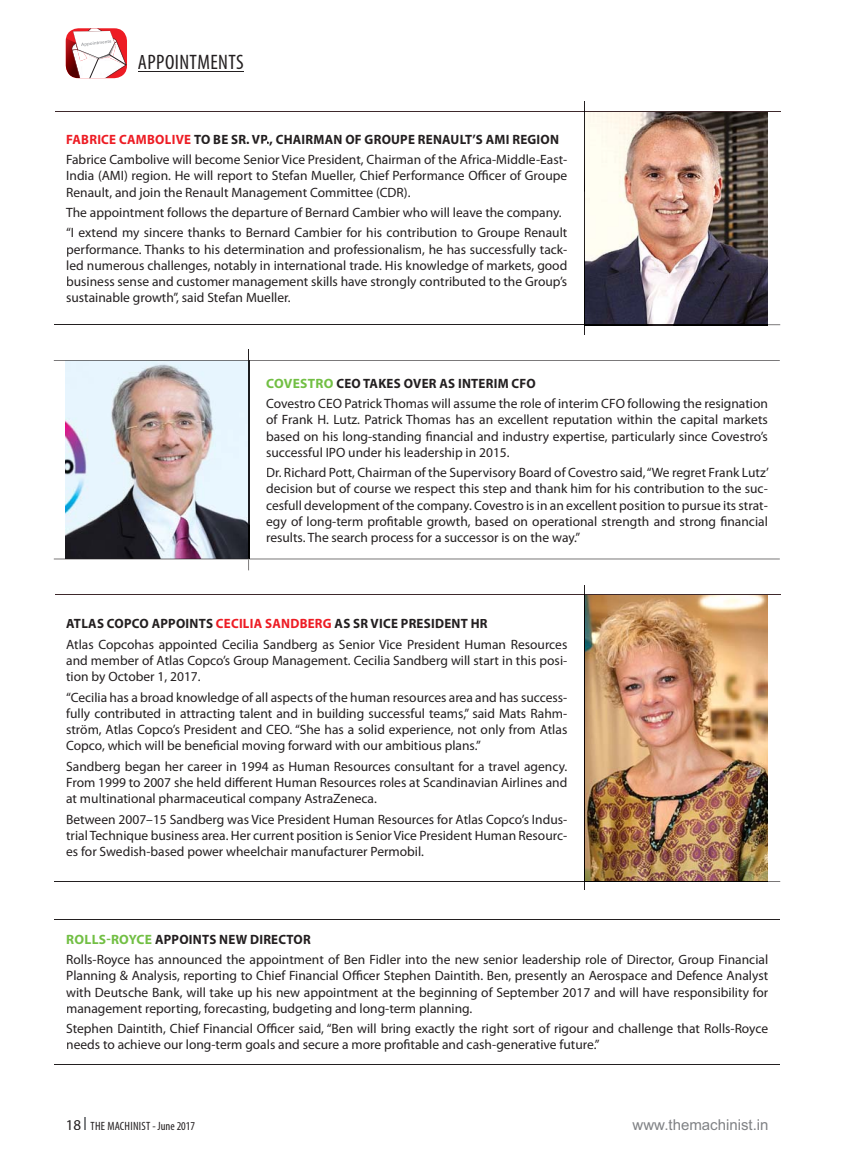
<style>
.page{position:relative;width:843px;height:1162px;background:#fff}
.page>*{position:absolute;margin:0;border:0;box-sizing:border-box;transform-origin:0 0}
.t1{font:condensed 21px "Myriad Pro";letter-spacing:.02em;color:#231f20}
.t2{font:15px "Arial";color:#808285}
.t3{font:13.5px/16.2px "Myriad Pro";color:#231f20}
.t4{font:condensed 12px "Myriad Pro";letter-spacing:.015em;color:#231f20}
.s1{font-weight:700;color:#ed1c24}
.s2{font-weight:700}
.s3{font-weight:700;color:#72bf44}
.s4{font-stretch:normal;font-size:15px}
</style>
<div class="page">
<hr style="left:138px;top:71px;width:105px;height:1px;background:#231f20">
<img style="left:76px;top:28px;width:47px;height:3px">
<svg style="left:66px;top:31px;width:61px;height:47px"></svg>
<svg style="left:84px;top:1117px;width:2px;height:12px"></svg>
<img style="left:66px;top:361px;width:182px;height:197px">
<hr style="left:249px;top:559px;width:530px;height:1px;background:#231f20">
<hr style="left:54px;top:559px;width:194px;height:1px;background:#231f20">
<hr style="left:249px;top:360px;width:530px;height:1px;background:#231f20">
<hr style="left:54px;top:360px;width:194px;height:1px;background:#231f20">
<hr style="left:54px;top:1064px;width:726px;height:1px;background:#231f20">
<hr style="left:54px;top:918px;width:726px;height:1px;background:#231f20">
<svg style="left:248px;top:350px;width:1px;height:220px"></svg>
<img style="left:584px;top:112px;width:183px;height:212px">
<img style="left:584px;top:595px;width:183px;height:286px">
<hr style="left:54px;top:324px;width:530px;height:1px;background:#231f20">
<hr style="left:54px;top:881px;width:530px;height:1px;background:#231f20">
<hr style="left:55px;top:111px;width:725px;height:1px;background:#3e292c">
<hr style="left:55px;top:594px;width:725px;height:1px;background:#3e292c">
<svg style="left:584px;top:324px;width:196px;height:10px"></svg>
<svg style="left:584px;top:881px;width:196px;height:8px"></svg>
<h1 class="t1" style="left:138px;top:54px;width:107px">APPOINTMENTS</h1>
<p class="t3" style="left:66px;top:130px;width:502px;line-height:20.4px"><span class="s1">FABRICE CAMBOLIVE</span> <span class="s2">TO BE SR. VP., CHAIRMAN OF GROUPE RENAULT’S AMI REGION<br></span>Fabrice Cambolive will become Senior Vice President, Chairman of the Africa-Middle-East-</p>
<p class="t3" style="left:66px;top:169px;width:502px">India (AMI) region. He will report to Stefan Mueller, Chief Performance Officer of Groupe<br>Renault, and join the Renault Management Committee (CDR).</p>
<p class="t3" style="left:66px;top:203px;width:502px;line-height:20.4px">The appointment follows the departure of Bernard Cambier who will leave the company. “I extend my sincere thanks to Bernard Cambier for his contribution to Groupe Renault</p>
<p class="t3" style="left:66px;top:242px;width:502px;text-align:justify">performance. Thanks to his determination and professionalism, he has successfully tack&shy;led numerous challenges, notably in international trade. His knowledge of markets, good business sense and customer management skills have strongly contributed to the Group’s sustainable growth”, said Stefan Mueller.</p>
<p class="t3" style="left:266px;top:374px;width:503px;line-height:20.4px"><span class="s3">COVESTRO</span> <span class="s2">CEO TAKES OVER AS INTERIM CFO<br></span>Covestro CEO Patrick Thomas will assume the role of interim CFO following the resignation</p>
<p class="t3" style="left:266px;top:412px;width:503px;text-align:justify">of Frank H. Lutz. Patrick Thomas has an excellent reputation within the capital markets based on his long-standing financial and industry expertise, particularly since Covestro’s successful IPO under his leadership in 2015.</p>
<p class="t3" style="left:266px;top:465px;width:504px;text-align:justify">Dr. Richard Pott, Chairman of the Supervisory Board of Covestro said, “We regret Frank Lutz’ decision but of course we respect this step and thank him for his contribution to the suc&shy;cesfull development of the company. Covestro is in an excellent position to pursue its strat&shy;egy of long-term profitable growth, based on operational strength and strong financial results. The search process for a successor is on the way.”</p>
<p class="t3" style="left:66px;top:614px;width:502px;line-height:20.4px"><span class="s2">ATLAS COPCO APPOINTS</span> <span class="s1">CECILIA SANDBERG</span> <span class="s2">AS SR VICE PRESIDENT HR<br></span>Atlas Copcohas appointed Cecilia Sandberg as Senior Vice President Human Resources</p>
<p class="t3" style="left:66px;top:653px;width:502px">and member of Atlas Copco’s Group Management. Cecilia Sandberg will start in this posi&shy;tion by October 1, 2017.</p>
<p class="t3" style="left:66px;top:690px;width:502px;text-align:justify">“Cecilia has a broad knowledge of all aspects of the human resources area and has success&shy;fully contributed in attracting talent and in building successful teams,” said Mats Rahm&shy;ström, Atlas Copco’s President and CEO. “She has a solid experience, not only from Atlas Copco, which will be beneficial moving forward with our ambitious plans.”</p>
<p class="t3" style="left:66px;top:759px;width:502px;text-align:justify">Sandberg began her career in 1994 as Human Resources consultant for a travel agency.<br>From 1999 to 2007 she held different Human Resources roles at Scandinavian Airlines and at multinational pharmaceutical company AstraZeneca.</p>
<p class="t3" style="left:66px;top:812px;width:502px;text-align:justify">Between 2007–15 Sandberg was Vice President Human Resources for Atlas Copco’s Indus&shy;trial Technique business area. Her current position is Senior Vice President Human Resourc&shy;es for Swedish-based power wheelchair manufacturer Permobil.</p>
<p class="t3" style="left:66px;top:929px;width:703px;line-height:20.4px"><span class="s3">ROLLS-ROYCE</span> <span class="s2">APPOINTS NEW DIRECTOR<br></span>Rolls-Royce has announced the appointment of Ben Fidler into the new senior leadership role of Director, Group Financial</p>
<p class="t3" style="left:66px;top:968px;width:703px;text-align:justify">Planning &amp; Analysis, reporting to Chief Financial Officer Stephen Daintith. Ben, presently an Aerospace and Defence Analyst with Deutsche Bank, will take up his new appointment at the beginning of September 2017 and will have responsibility for management reporting, forecasting, budgeting and long-term planning.</p>
<p class="t3" style="left:66px;top:1021px;width:703px">Stephen Daintith, Chief Financial Officer said, “Ben will bring exactly the right sort of rigour and challenge that Rolls-Royce needs to achieve our long-term goals and secure a more profitable and cash-generative future.”</p>
<p class="t4" style="left:66px;top:1121px;width:131px"><span class="s4">18</span> THE MACHINIST - June 2017</p>
<p class="t2" style="left:632px;top:1119px;width:137px">www.themachinist.in</p>
</div>
